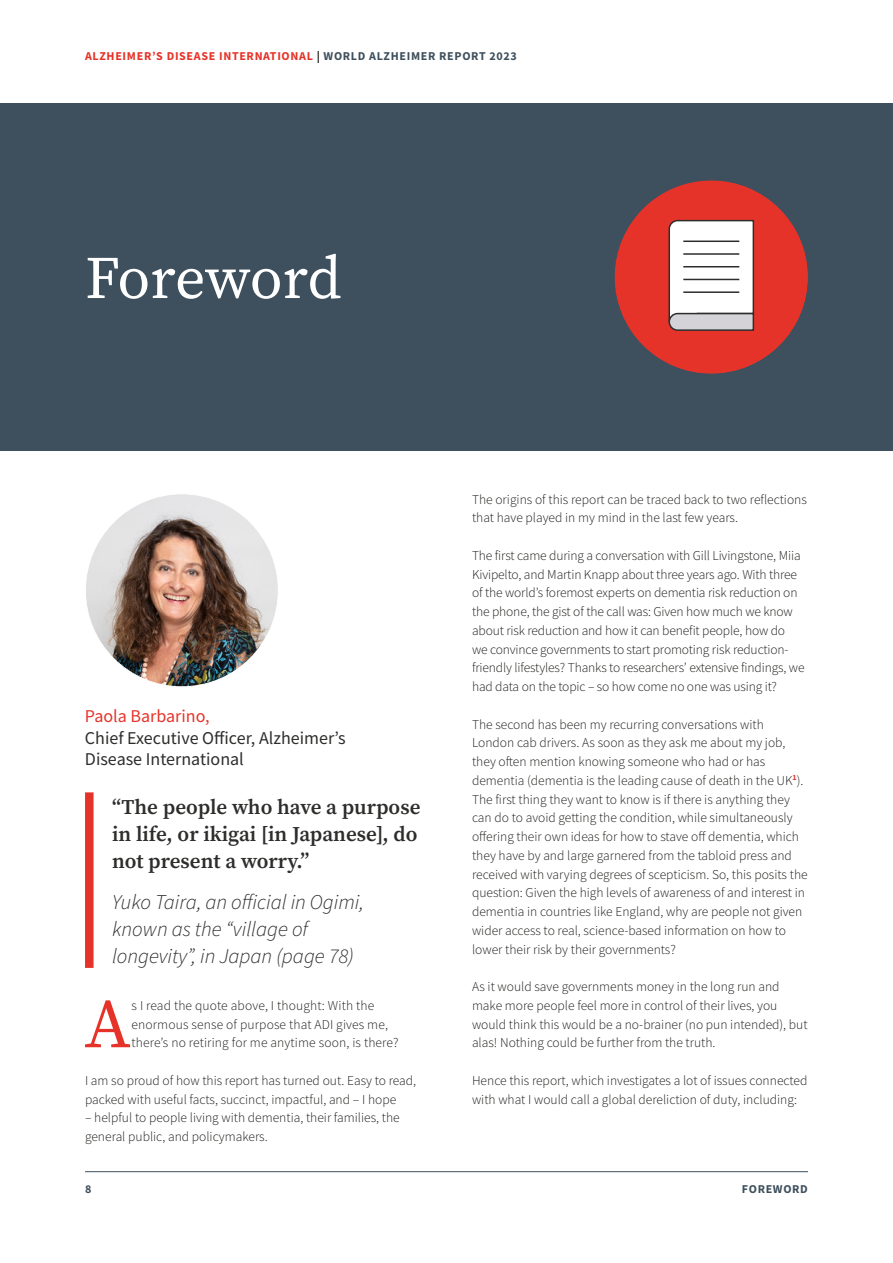
<style>
.page{position:relative;width:893px;height:1263px;background:#fff}
.page>*{position:absolute;margin:0;border:0;box-sizing:border-box;transform-origin:0 0}
.body_drop_cap{font:69.6px "Source Serif Pro";color:#e63329}
.H1_TOC{font:60px "Source Serif Variable";letter-spacing:-.01em;color:#fff}
.pull_quote_name{font:italic 300 21px/27px "Source Sans Pro";color:#2d2e2c}
.pull_quote{font:600 21px/27px "Source Serif Pro";color:#2d2e2c}
.Name_and_job_title{font:18px/21.6px "Source Sans Pro";color:#2d2e2c}
.body{font:300 13.5px/18.8px "Source Sans Pro";color:#1d1d1b}
.body_drop_cap-2{font:300 13.5px/18.8px "Source Sans Pro";letter-spacing:.01em;color:#1d1d1b}
.t1{font:700 12px "Source Sans Pro";letter-spacing:.055em;color:#e63329}
.t2{font:700 12px "Source Sans Pro";color:#3e505d}
.s1{color:#1d1d1b}
.s2{color:#3e505d}
.s3{color:#e63329}
</style>
<div class="page">
<div style="left:0;top:103px;width:893px;height:348px;background:#3e505d"></div>
<hr style="left:85px;top:1171px;width:723px;height:1px;background:#3e505d">
<img style="left:85px;top:494px;width:193px;height:193px;border-radius:96px">
<div style="left:85px;top:792px;width:9px;height:176px;background:#e63329"></div>
<div style="left:615px;top:180px;width:193px;height:194px;background:#e63329;border-radius:50%"></div>
<svg style="left:668px;top:219px;width:87px;height:112px"></svg>
<p class="t1" style="left:85px;top:48px;width:433px">ALZHEIMER’S DISEASE INTERNATIONAL <span class="s1">|</span> <span class="s2">WORLD ALZHEIMER REPORT 2023</span></p>
<p class="H1_TOC" style="left:85px;top:238px;width:258px">Foreword</p>
<p class="Name_and_job_title" style="left:85px;top:705px;width:262px"><span class="s3">Paola Barbarino,<br></span>Chief Executive Officer, Alzheimer’s<br>Disease International</p>
<p class="pull_quote" style="left:112px;top:793px;width:310px">“The people who have a purpose in life, or ikigai [in Japanese], do not present a worry.”</p>
<p class="pull_quote_name" style="left:112px;top:888px;width:253px">Yuko Taira, an official in Ogimi, known as the “village of longevity”, in Japan (page 78)</p>
<p class="body_drop_cap" style="left:85px;top:977px;width:48px">A</p>
<p class="body_drop_cap-2" style="left:132px;top:996px;width:269px">s I read the quote above, I thought: With the enormous sense of purpose that ADI gives me, there’s no retiring for me anytime soon, is there?</p>
<p class="body" style="left:85px;top:1071px;width:333px">I am so proud of how this report has turned out. Easy to read, packed with useful facts, succinct, impactful, and – I hope</p>
<p class="body" style="left:85px;top:1108px;width:316px">– helpful to people living with dementia, their families, the general public, and policymakers.</p>
<p class="body" style="left:472px;top:490px;width:336px">The origins of this report can be traced back to two reflections that have played in my mind in the last few years.</p>
<p class="body" style="left:472px;top:546px;width:334px">The first came during a conversation with Gill Livingstone, Miia Kivipelto, and Martin Knapp about three years ago. With three of the world’s foremost experts on dementia risk reduction on the phone, the gist of the call was: Given how much we know about risk reduction and how it can benefit people, how do<br>we convince governments to start promoting risk reduction&shy;friendly lifestyles? Thanks to researchers’ extensive findings, we had data on the topic – so how come no one was using it?</p>
<p class="body" style="left:472px;top:715px;width:337px">The second has been my recurring conversations with London cab drivers. As soon as they ask me about my job, they often mention knowing someone who had or has dementia (dementia is the leading cause of death in the UK<sup>1</sup>).<br>The first thing they want to know is if there is anything they can do to avoid getting the condition, while simultaneously offering their own ideas for how to stave off dementia, which they have by and large garnered from the tabloid press and received with varying degrees of scepticism. So, this posits the question: Given the high levels of awareness of and interest in dementia in countries like England, why are people not given wider access to real, science-based information on how to lower their risk by their governments?</p>
<p class="body" style="left:472px;top:977px;width:337px">As it would save governments money in the long run and make more people feel more in control of their lives, you would think this would be a no-brainer (no pun intended), but alas! Nothing could be further from the truth.</p>
<p class="body" style="left:472px;top:1071px;width:337px">Hence this report, which investigates a lot of issues connected with what I would call a global dereliction of duty, including:</p>
<p class="t2" style="left:85px;top:1181px;width:8px">8</p>
<p class="t2" style="left:742px;top:1181px;width:17px">FOREWORD</p>
</div>
